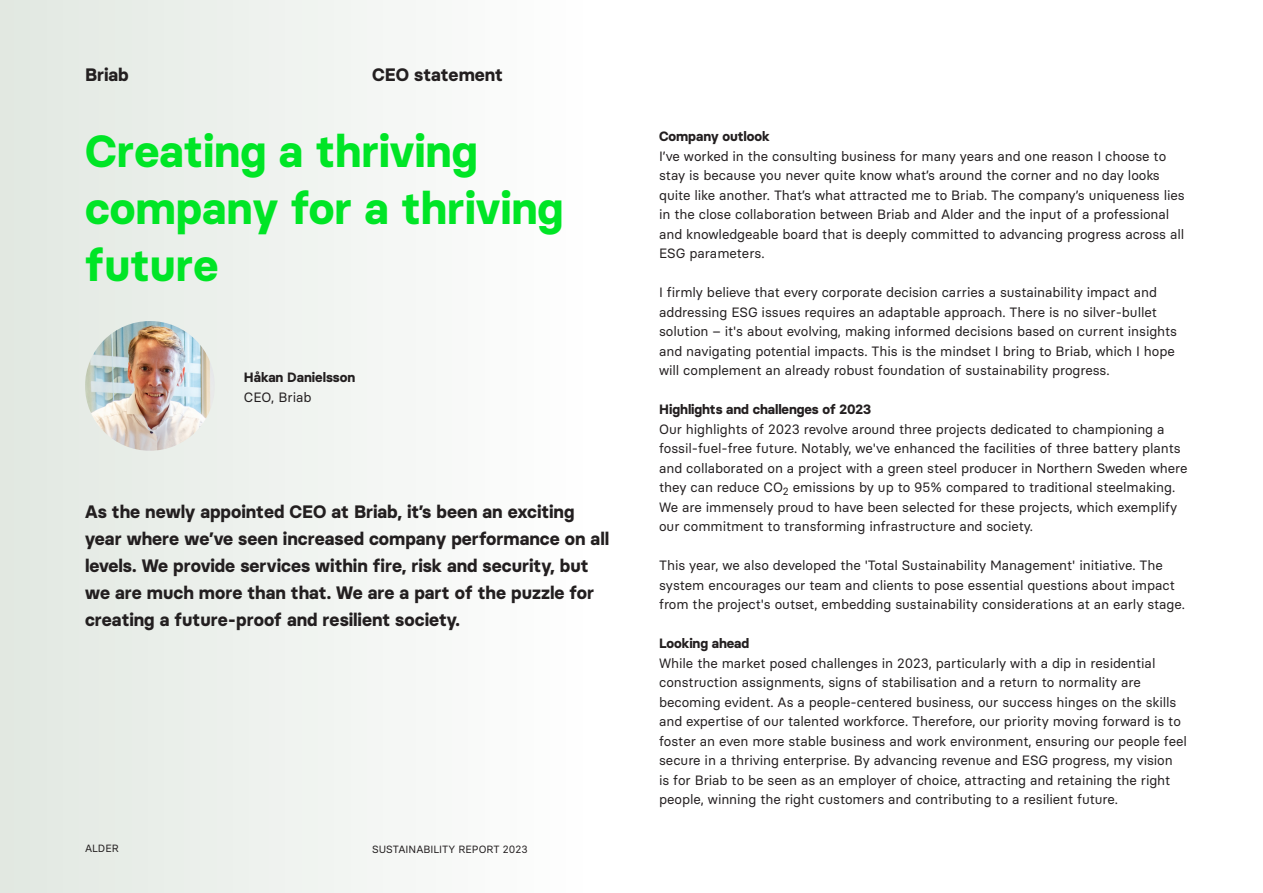
<style>
.page{position:relative;width:1263px;height:893px;background:#fff}
.page>*{position:absolute;margin:0;border:0;box-sizing:border-box;transform-origin:0 0}
.t1{font:700 45px "Basier Circle";color:#00e526}
.t2{font:700 18px/27px "Basier Circle";color:#231f20}
.t3{font:13.5px/19.5px "Basier Circle";letter-spacing:-.005em;color:#231f20}
.t4{font:700 13.5px "Basier Circle";letter-spacing:-.005em;color:#231f20}
.t5{font:10.5px "Basier Circle";color:#231f20}
</style>
<div class="page">
<div style="left:0;top:0;width:595px;height:893px;background:linear-gradient(to right,#e1e8e1,#fff)"></div>
<img style="left:85px;top:321px;width:130px;height:130px;border-radius:65px">
<p class="t2" style="left:85px;top:61px;width:45px">Briab</p>
<p class="t2" style="left:372px;top:61px;width:132px">CEO statement</p>
<p class="t1" style="left:85px;top:123px;width:394px">Creating a thriving</p>
<p class="t1" style="left:85px;top:180px;width:480px">company for a thriving</p>
<p class="t1" style="left:85px;top:237px;width:135px">future</p>
<p class="t4" style="left:244px;top:369px;width:113px">Håkan Danielsson</p>
<p class="t3" style="left:244px;top:387px;width:69px">CEO, Briab</p>
<p class="t2" style="left:85px;top:498px;width:526px">As the newly appointed CEO at Briab, it’s been an exciting year where we’ve seen increased company performance on all levels. We provide services within fire, risk and security, but we are much more than that. We are a part of the puzzle for creating a future-proof and resilient society.</p>
<p class="t5" style="left:85px;top:842px;width:35px">ALDER</p>
<p class="t5" style="left:372px;top:843px;width:157px">SUSTAINABILITY REPORT 2023</p>
<p class="t4" style="left:659px;top:128px;width:112px">Company outlook</p>
<p class="t3" style="left:659px;top:146px;width:527px">I’ve worked in the consulting business for many years and one reason I choose to stay is because you never quite know what’s around the corner and no day looks quite like another. That’s what attracted me to Briab. The company’s uniqueness lies in the close collaboration between Briab and Alder and the input of a professional and knowledgeable board that is deeply committed to advancing progress across all ESG parameters.</p>
<p class="t3" style="left:659px;top:283px;width:519px">I firmly believe that every corporate decision carries a sustainability impact and addressing ESG issues requires an adaptable approach. There is no silver-bullet solution – it's about evolving, making informed decisions based on current insights and navigating potential impacts. This is the mindset I bring to Briab, which I hope will complement an already robust foundation of sustainability progress.</p>
<p class="t4" style="left:659px;top:401px;width:214px">Highlights and challenges of 2023</p>
<p class="t3" style="left:659px;top:419px;width:530px">Our highlights of 2023 revolve around three projects dedicated to championing a fossil-fuel-free future. Notably, we've enhanced the facilities of three battery plants and collaborated on a project with a green steel producer in Northern Sweden where they can reduce CO<sub>2</sub> emissions by up to 95% compared to traditional steelmaking.<br>We are immensely proud to have been selected for these projects, which exemplify our commitment to transforming infrastructure and society.</p>
<p class="t3" style="left:659px;top:556px;width:527px">This year, we also developed the 'Total Sustainability Management' initiative. The system encourages our team and clients to pose essential questions about impact from the project's outset, embedding sustainability considerations at an early stage.</p>
<p class="t4" style="left:659px;top:635px;width:92px">Looking ahead</p>
<p class="t3" style="left:659px;top:653px;width:498px">While the market posed challenges in 2023, particularly with a dip in residential</p>
<p class="t3" style="left:659px;top:673px;width:483px">construction assignments, signs of stabilisation and a return to normality are</p>
<p class="t3" style="left:659px;top:692px;width:529px">becoming evident. As a people-centered business, our success hinges on the skills and expertise of our talented workforce. Therefore, our priority moving forward is to foster an even more stable business and work environment, ensuring our people feel secure in a thriving enterprise. By advancing revenue and ESG progress, my vision<br>is for Briab to be seen as an employer of choice, attracting and retaining the right people, winning the right customers and contributing to a resilient future.</p>
</div>
